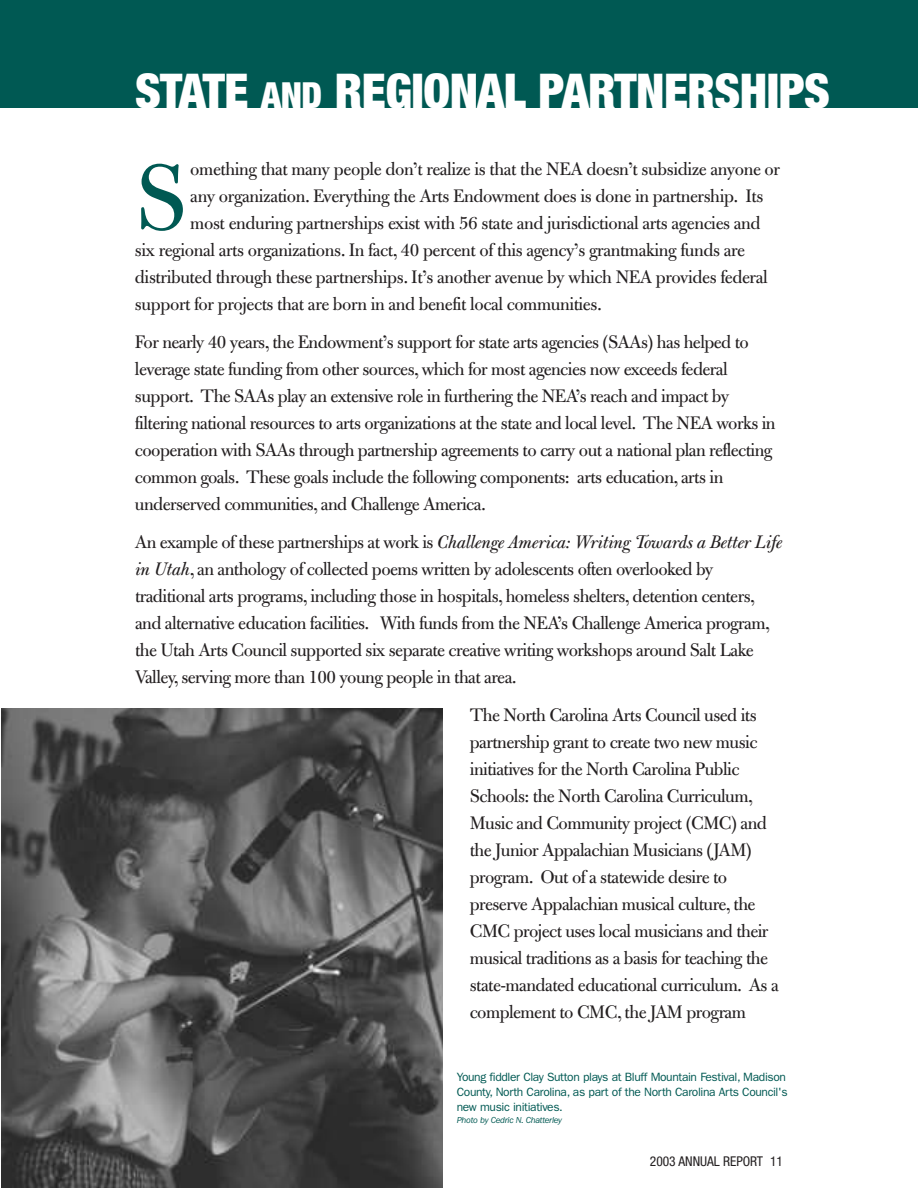
<style>
.page{position:relative;width:918px;height:1188px;background:#fff}
.page>*{position:absolute;margin:0;border:0;box-sizing:border-box;transform-origin:0 0}
.t1{font:99.45px "Bulmer";color:#005953}
.t2{font:900 condensed 48px "Helvetica Neue";letter-spacing:-.01em;color:#fff}
.t3{font:19.5px/27px "Bulmer";letter-spacing:-.025em;color:#231f20}
.t4{font:condensed 13.5px "Helvetica Neue";letter-spacing:-.005em;color:#231f20}
.t5{font:12px/15px "Franklin Gothic";letter-spacing:-.03em;color:#005953}
.t6{font:italic 9px "Franklin Gothic";letter-spacing:-.03em;color:#005953}
.s1{font-size:36px}
.s2{font-style:italic}
</style>
<div class="page">
<div style="left:0;top:0;width:918px;height:108px;background:#005953"></div>
<img style="left:2px;top:708px;width:441px;height:480px">
<h2 class="t2" style="left:135px;top:73px;width:696px">STATE <span class="s1">AND</span> REGIONAL PARTNERSHIPS</h2>
<h1 class="t1" style="left:135px;top:162px;width:54px">S</h1>
<p class="t3" style="left:190px;top:158px;width:591px">omething that many people don’t realize is that the NEA doesn’t subsidize anyone or</p>
<p class="t3" style="left:190px;top:185px;width:575px">any organization. Everything the Arts Endowment does is done in partnership. Its</p>
<p class="t3" style="left:190px;top:212px;width:572px">most enduring partnerships exist with 56 state and jurisdictional arts agencies and</p>
<p class="t3" style="left:135px;top:239px;width:612px">six regional arts organizations. In fact, 40 percent of this agency’s grantmaking funds are</p>
<p class="t3" style="left:135px;top:266px;width:634px">distributed through these partnerships. It’s another avenue by which NEA provides federal</p>
<p class="t3" style="left:135px;top:293px;width:469px">support for projects that are born in and benefit local communities.</p>
<p class="t3" style="left:135px;top:330px;width:642px">For nearly 40 years, the Endowment’s support for state arts agencies (SAAs) has helped to leverage state funding from other sources, which for most agencies now exceeds federal support. The SAAs play an extensive role in furthering the NEA’s reach and impact by filtering national resources to arts organizations at the state and local level. The NEA works in cooperation with SAAs through partnership agreements to carry out a national plan reflecting common goals. These goals include the following components: arts education, arts in underserved communities, and Challenge America.</p>
<p class="t3" style="left:135px;top:530px;width:649px">An example of these partnerships at work is <span class="s2">Challenge America: Writing Towards a Better Life in Utah</span>, an anthology of collected poems written by adolescents often overlooked by traditional arts programs, including those in hospitals, homeless shelters, detention centers, and alternative education facilities. With funds from the NEA’s Challenge America program, the Utah Arts Council supported six separate creative writing workshops around Salt Lake Valley, serving more than 100 young people in that area.</p>
<p class="t3" style="left:470px;top:703px;width:311px">The North Carolina Arts Council used its partnership grant to create two new music initiatives for the North Carolina Public Schools: the North Carolina Curriculum, Music and Community project (CMC) and the Junior Appalachian Musicians (JAM) program. Out of a statewide desire to preserve Appalachian musical culture, the CMC project uses local musicians and their musical traditions as a basis for teaching the state-mandated educational curriculum. As a complement to CMC, the JAM program</p>
<p class="t5" style="left:457px;top:1071px;width:332px">Young fiddler Clay Sutton plays at Bluff Mountain Festival, Madison<br>County, North Carolina, as part of the North Carolina Arts Council's new music initiatives.</p>
<p class="t6" style="left:457px;top:1117px;width:107px">Photo by Cedric N. Chatterley</p>
<p class="t4" style="left:650px;top:1157px;width:135px">2003 ANNUAL REPORT 11</p>
</div>
